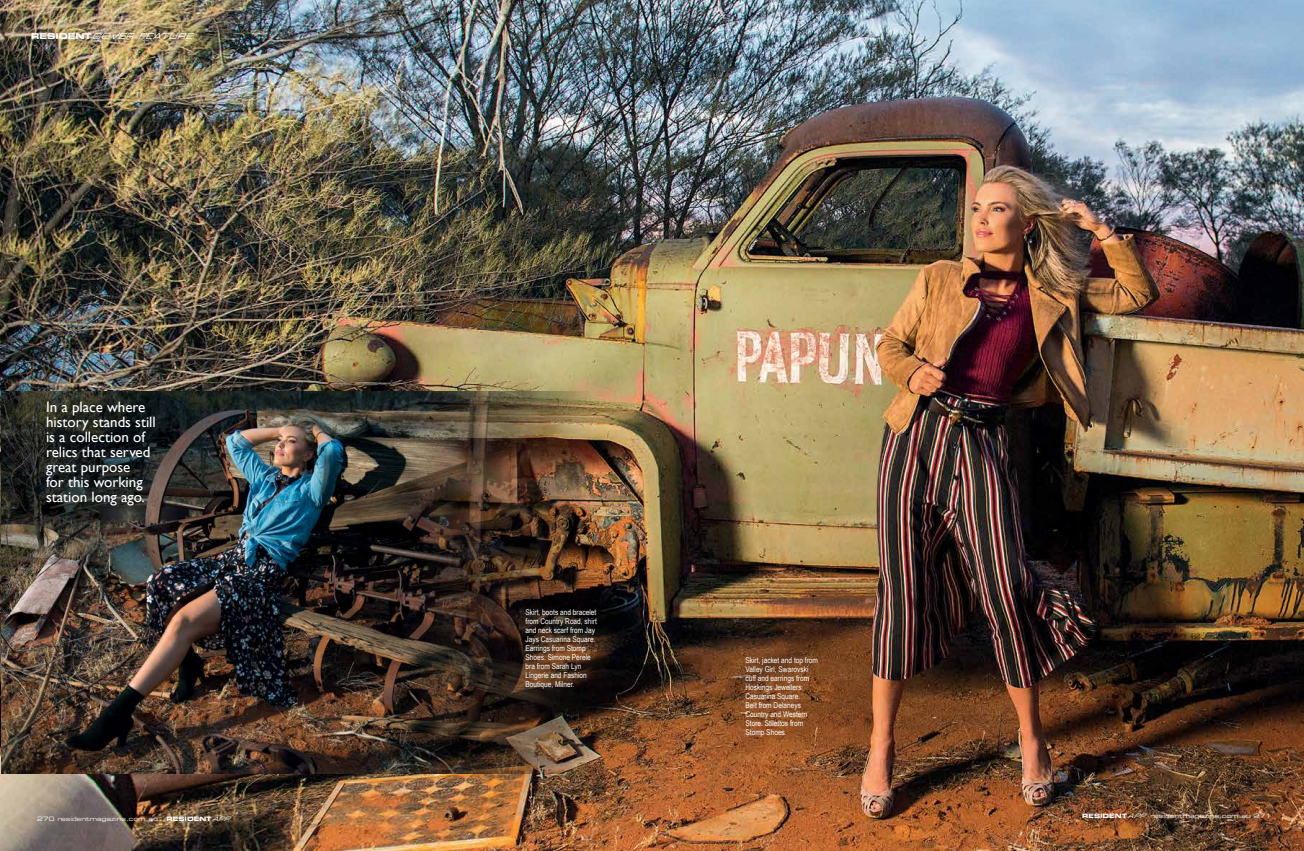
<style>
.page{position:relative;width:1304px;height:851px;background:#fff}
.page>*{position:absolute;margin:0;border:0;box-sizing:border-box;transform-origin:0 0}
.t1{font:15px/15px "Gill Sans";color:#fff}
.t2{font:italic 8.1px "Eurostile LT Std Ex 2";color:#fff}
.t3{font:8px/9px "Arial Narrow";color:#fff}
.t4{font:6px "Eurostile LT Std Ex 2";color:#fff}
.t5{font:6px "Eurostile LT Std Bold Ex 2";color:#fff}
.s1{font-family:"Eurostile LT Std Bold Ex 2";font-style:normal}
.s2{font-family:"Eurostile LT Std Ex 2";font-style:italic}
.s3{font-family:"Eurostile LT Std Bold Ex 2"}
.s4{font-style:italic}
</style>
<div class="page">
<img style="left:0;top:0;width:1304px;height:850px">
<img style="left:1px;top:391px;width:598px;height:382px">
<p class="t2" style="left:31px;top:31px;width:168px"><span class="s1">R E S I D E N T</span> COVERFEATURE</p>
<h1 class="t1" style="left:46px;top:399px;width:111px">In a place where history stands still is a collection of relics that served great purpose<br>for this working station long ago.</h1>
<p class="t3" style="left:526px;top:607px;width:73px">Skirt, boots and bracelet from Country Road, shirt and neck scarf from Jay<br>Jays Casuarina Square.<br>Earrings from Stomp<br>Shoes. Simone Perele bra from Sarah Lyn<br>Lingerie and Fashion<br>Boutique, Milner.</p>
<p class="t3" style="left:746px;top:655px;width:74px">Skirt, jacket and top from<br>Valley Girl, Swarovski cuff and earrings from<br>Hoskings Jewellers<br>Casuarina Square.<br>Belt from Delaneys<br>Country and Western<br>Store. Stilettos from<br>Stomp Shoes.</p>
<p class="t4" style="left:37px;top:814px;width:122px">270 residentmagazine.com.au</p>
<p class="t5" style="left:167px;top:814px;width:69px">RESIDENT<span class="s2">APP</span></p>
<p class="t4" style="left:1082px;top:812px;width:190px"><span class="s3">RESIDENT</span><span class="s4">APP</span> residentmagazine.com.au 271</p>
</div>
